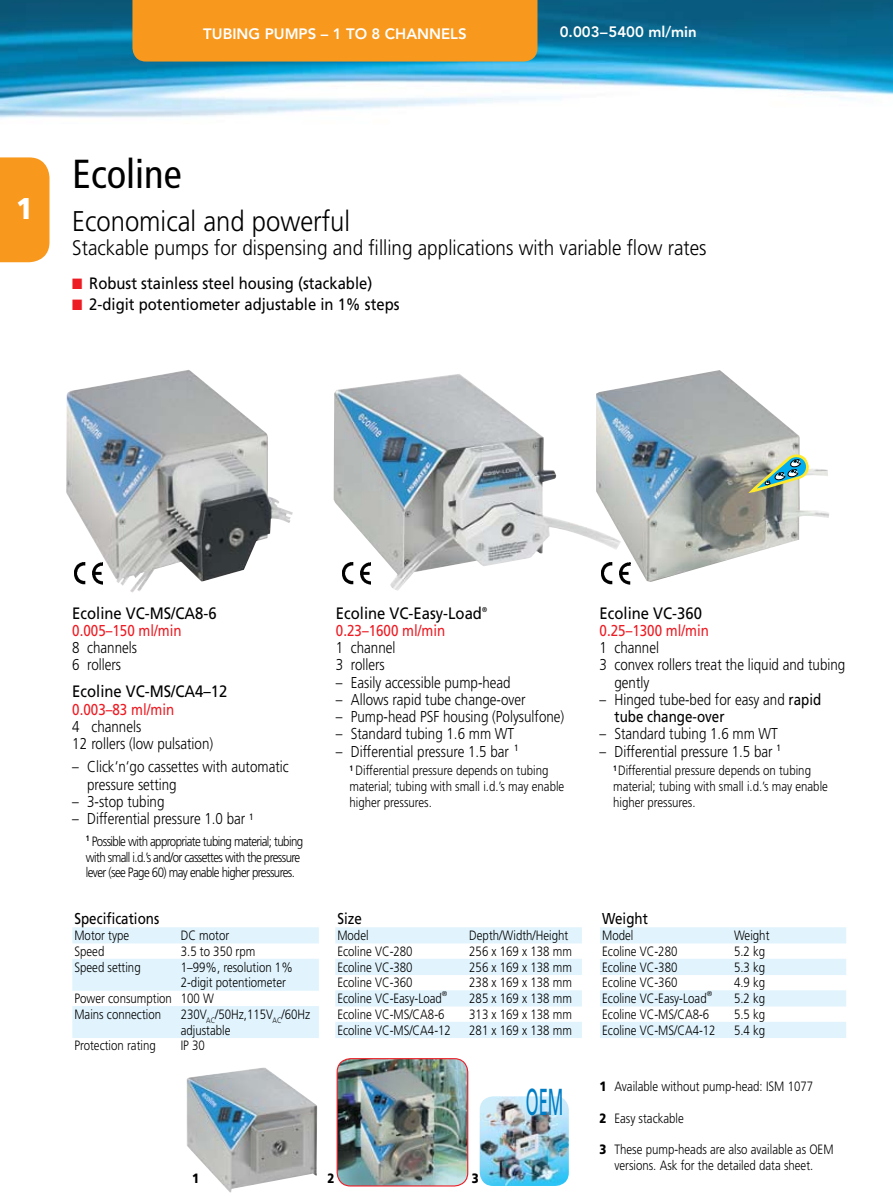
<style>
.page{position:relative;width:893px;height:1196px;background:#fff}
.page>*{position:absolute;margin:0;border:0;box-sizing:border-box;transform-origin:0 0}
.t1{font:condensed 40.5px "Frutiger";color:#000}
.t2{font:37.5px "Frutiger";color:#007dc5;scale:.44 1}
.t3{font:900 30px "Frutiger";color:#fff;scale:.9 1}
.t4{font:300 28.5px "Frutiger";color:#000;scale:.9 1}
.t5{font:300 21px "Frutiger";color:#000;scale:.9 1}
.t6{font:16.5px/21px "Frutiger";color:#000;scale:.9 1}
.t7{font:300 15.75px/17.2px "Frutiger";color:#000;scale:.85 1}
.t8{font:15.75px "Frutiger";color:#000;scale:.85 1}
.t9{font:15.75px "Frutiger";color:#ed1c24;scale:.85 1}
.t10{font:800 15px "Avenir LT Std";color:#fff}
.t11{font:300 13.5px/15.8px "Frutiger";color:#000;scale:.85 1}
.t12{font:300 13.5px/15.8px "Frutiger";letter-spacing:-.05em;color:#000;scale:.85 1}
.t13{font:900 13.5px "Frutiger";color:#000;scale:.85 1}
.t14{font:300 7.05px "Frutiger";color:#000}
.t15{font:7.05px "Frutiger";color:#000;scale:.9 1}
.s1{font-weight:400;color:#ed1c24}
.s2{font-weight:400}
.s3{font-weight:900}
</style>
<div class="page">
<img style="left:0;top:0;width:893px;height:229px">
<div style="left:132px;top:0;width:405px;height:62px;background:#f8981d"></div>
<img style="left:480px;top:1096px;width:89px;height:89px">
<img style="left:337px;top:1058px;width:131px;height:127px">
<div style="left:337px;top:1058px;width:131px;height:128px;border:1px solid #ed1c24;border-radius:14px"></div>
<img style="left:621px;top:370px;width:208px;height:212px">
<img style="left:66px;top:370px;width:227px;height:223px">
<img style="left:74px;top:562px;width:29px;height:22px">
<img style="left:334px;top:374px;width:287px;height:217px">
<img style="left:342px;top:562px;width:29px;height:22px">
<img style="left:602px;top:562px;width:28px;height:22px">
<svg style="left:742px;top:451px;width:70px;height:46px;background:#a8bba9"></svg>
<img style="left:186px;top:1067px;width:131px;height:125px">
<div style="left:335px;top:927px;width:247px;height:16px;background:#e1f4fd"></div>
<div style="left:335px;top:958px;width:247px;height:17px;background:#e1f4fd"></div>
<div style="left:335px;top:990px;width:247px;height:16px;background:#e1f4fd"></div>
<div style="left:335px;top:1021px;width:247px;height:17px;background:#e1f4fd"></div>
<div style="left:600px;top:927px;width:246px;height:16px;background:#e1f4fd"></div>
<div style="left:600px;top:958px;width:246px;height:17px;background:#e1f4fd"></div>
<div style="left:600px;top:990px;width:246px;height:16px;background:#e1f4fd"></div>
<div style="left:600px;top:1021px;width:246px;height:17px;background:#e1f4fd"></div>
<div style="left:72px;top:927px;width:247px;height:16px;background:#e1f4fd"></div>
<div style="left:72px;top:958px;width:247px;height:17px;background:#e1f4fd"></div>
<div style="left:72px;top:974px;width:247px;height:16px;background:#e1f4fd"></div>
<div style="left:72px;top:1006px;width:247px;height:16px;background:#e1f4fd"></div>
<div style="left:72px;top:1021px;width:247px;height:17px;background:#e1f4fd"></div>
<div style="left:0;top:157px;width:49px;height:105px;background:#f8981d"></div>
<p class="t10" style="left:203px;top:25px;width:265px">TUBING PUMPS – 1 TO 8 CHANNELS</p>
<p class="t10" style="left:560px;top:23px;width:139px">0.003–5400 ML/MIN</p>
<p class="t3" style="left:16px;top:191px;width:20px">1</p>
<p class="t1" style="left:72px;top:150px;width:111px">Ecoline</p>
<p class="t4" style="left:72px;top:204px;width:310px">Economical and powerful</p>
<p class="t5" style="left:72px;top:235px;width:706px">Stackable pumps for dispensing and filling applications with variable flow rates</p>
<p class="t6" style="left:89px;top:273px;width:346px">Robust stainless steel housing (stackable)<br>2-digit potentiometer adjustable in 1% steps</p>
<p class="t6" style="left:72px;top:602px;width:162px">Ecoline VC-MS/CA8-6</p>
<p class="t7" style="left:72px;top:621px;width:130px"><span class="s1">0.005–150 ml/min<br></span>8 channels<br>6 rollers</p>
<p class="t6" style="left:72px;top:681px;width:174px">Ecoline VC-MS/CA4–12</p>
<p class="t7" style="left:72px;top:700px;width:167px"><span class="s1">0.003–83 ml/min<br></span>4 channels<br>12 rollers (low pulsation)</p>
<p class="t7" style="left:87px;top:758px;width:239px;text-indent:-15px">– Click‘n‘go cassettes with automatic pressure setting</p>
<p class="t7" style="left:72px;top:792px;width:110px">– 3-stop tubing</p>
<p class="t7" style="left:72px;top:810px;width:215px">– Differential pressure 1.0 bar <sup>1</sup></p>
<p class="t12" style="left:86px;top:833px;width:257px"><sup>1</sup> Possible with appropriate tubing material; tubing with small i.d.’s and/or cassettes with the pressure lever (see Page 60) may enable higher pressures.</p>
<p class="t8" style="left:74px;top:909px;width:101px">Specifications</p>
<p class="t11" style="left:74px;top:927px;width:66px">Motor type</p>
<p class="t11" style="left:181px;top:927px;width:59px">DC motor</p>
<p class="t11" style="left:74px;top:943px;width:37px">Speed</p>
<p class="t11" style="left:181px;top:943px;width:89px">3.5 to 350 rpm</p>
<p class="t11" style="left:74px;top:959px;width:80px">Speed setting</p>
<p class="t11" style="left:181px;top:959px;width:133px">1–99%, resolution 1%</p>
<p class="t11" style="left:181px;top:974px;width:125px">2-digit potentiometer</p>
<p class="t11" style="left:74px;top:990px;width:166px">Power consumption 100 W</p>
<p class="t11" style="left:74px;top:1006px;width:104px">Mains connection</p>
<p class="t11" style="left:181px;top:1006px;width:154px">230V<sub>AC</sub>/50Hz,115V<sub>AC</sub>/60Hz adjustable</p>
<p class="t11" style="left:74px;top:1037px;width:97px">Protection rating</p>
<p class="t11" style="left:181px;top:1037px;width:30px">IP 30</p>
<p class="t6" style="left:336px;top:602px;width:164px">Ecoline VC-Easy-Load</p>
<p class="t15" style="left:482px;top:605px;width:7px">®</p>
<p class="t7" style="left:336px;top:621px;width:130px"><span class="s1">0.23–1600 ml/min<br></span>1 channel<br>3 rollers</p>
<p class="t7" style="left:336px;top:673px;width:207px">– Easily accessible pump-head</p>
<p class="t7" style="left:336px;top:690px;width:225px">– Allows rapid tube change-over</p>
<p class="t7" style="left:336px;top:708px;width:270px">– Pump-head PSF housing (Polysulfone)</p>
<p class="t7" style="left:336px;top:725px;width:211px">– Standard tubing 1.6 mm WT</p>
<p class="t7" style="left:336px;top:742px;width:216px">– Differential pressure 1.5 bar <sup>1</sup></p>
<p class="t11" style="left:349px;top:763px;width:254px"><sup>1</sup> Differential pressure depends on tubing material; tubing with small i.d.’s may enable higher pressures.</p>
<p class="t8" style="left:337px;top:909px;width:30px">Size</p>
<p class="t11" style="left:337px;top:927px;width:38px">Model</p>
<p class="t11" style="left:469px;top:927px;width:118px">Depth/Width/Height</p>
<p class="t11" style="left:337px;top:943px;width:90px">Ecoline VC-280</p>
<p class="t11" style="left:469px;top:943px;width:122px">256 x 169 x 138 mm</p>
<p class="t11" style="left:337px;top:959px;width:90px">Ecoline VC-380</p>
<p class="t11" style="left:469px;top:959px;width:122px">256 x 169 x 138 mm</p>
<p class="t11" style="left:337px;top:974px;width:90px">Ecoline VC-360</p>
<p class="t11" style="left:469px;top:974px;width:122px">238 x 169 x 138 mm</p>
<p class="t11" style="left:337px;top:990px;width:124px">Ecoline VC-Easy-Load</p>
<p class="t14" style="left:442px;top:989px;width:7px">®</p>
<p class="t11" style="left:469px;top:990px;width:122px">285 x 169 x 138 mm</p>
<p class="t11" style="left:337px;top:1006px;width:128px">Ecoline VC-MS/CA8-6</p>
<p class="t11" style="left:469px;top:1006px;width:122px">313 x 169 x 138 mm</p>
<p class="t11" style="left:337px;top:1022px;width:135px">Ecoline VC-MS/CA4-12</p>
<p class="t11" style="left:469px;top:1022px;width:122px">281 x 169 x 138 mm</p>
<p class="t2" style="left:526px;top:1079px;width:87px">OEM</p>
<p class="t13" style="left:192px;top:1170px;width:10px">1</p>
<p class="t13" style="left:327px;top:1170px;width:10px">2</p>
<p class="t13" style="left:472px;top:1170px;width:10px">3</p>
<p class="t6" style="left:600px;top:602px;width:115px">Ecoline VC-360</p>
<p class="t9" style="left:600px;top:621px;width:130px">0.25–1300 ml/min</p>
<p class="t7" style="left:600px;top:639px;width:71px">1 channel</p>
<p class="t7" style="left:600px;top:656px;width:291px">3 convex rollers treat the liquid and tubing</p>
<p class="t7" style="left:614px;top:673px;width:43px">gently</p>
<p class="t7" style="left:614px;top:690px;width:245px;text-indent:-15px">– Hinged tube-bed for easy and <span class="s2">rapid tube change-over</span></p>
<p class="t7" style="left:600px;top:725px;width:211px">– Standard tubing 1.6 mm WT</p>
<p class="t7" style="left:600px;top:742px;width:215px">– Differential pressure 1.5 bar <sup>1</sup></p>
<p class="t11" style="left:613px;top:763px;width:254px"><sup>1</sup> Differential pressure depends on tubing material; tubing with small i.d.’s may enable higher pressures.</p>
<p class="t8" style="left:602px;top:909px;width:55px">Weight</p>
<p class="t11" style="left:602px;top:927px;width:38px">Model</p>
<p class="t11" style="left:734px;top:927px;width:43px">Weight</p>
<p class="t11" style="left:602px;top:943px;width:90px">Ecoline VC-280</p>
<p class="t11" style="left:734px;top:943px;width:38px">5.2 kg</p>
<p class="t11" style="left:602px;top:959px;width:90px">Ecoline VC-380</p>
<p class="t11" style="left:734px;top:959px;width:38px">5.3 kg</p>
<p class="t11" style="left:602px;top:974px;width:90px">Ecoline VC-360</p>
<p class="t11" style="left:734px;top:974px;width:38px">4.9 kg</p>
<p class="t11" style="left:602px;top:990px;width:124px">Ecoline VC-Easy-Load</p>
<p class="t14" style="left:707px;top:989px;width:7px">®</p>
<p class="t11" style="left:734px;top:990px;width:38px">5.2 kg</p>
<p class="t11" style="left:602px;top:1006px;width:128px">Ecoline VC-MS/CA8-6</p>
<p class="t11" style="left:734px;top:1006px;width:38px">5.5 kg</p>
<p class="t11" style="left:602px;top:1022px;width:135px">Ecoline VC-MS/CA4-12</p>
<p class="t11" style="left:734px;top:1022px;width:38px">5.4 kg</p>
<p class="t11" style="left:600px;top:1078px;width:253px"><span class="s3">1</span> Available without pump-head: ISM 1077</p>
<p class="t11" style="left:600px;top:1110px;width:101px"><span class="s3">2</span> Easy stackable</p>
<p class="t11" style="left:600px;top:1141px;width:277px;text-align:center"><span class="s3">3</span> These pump-heads are also available as OEM versions. Ask for the detailed data sheet.</p>
</div>
